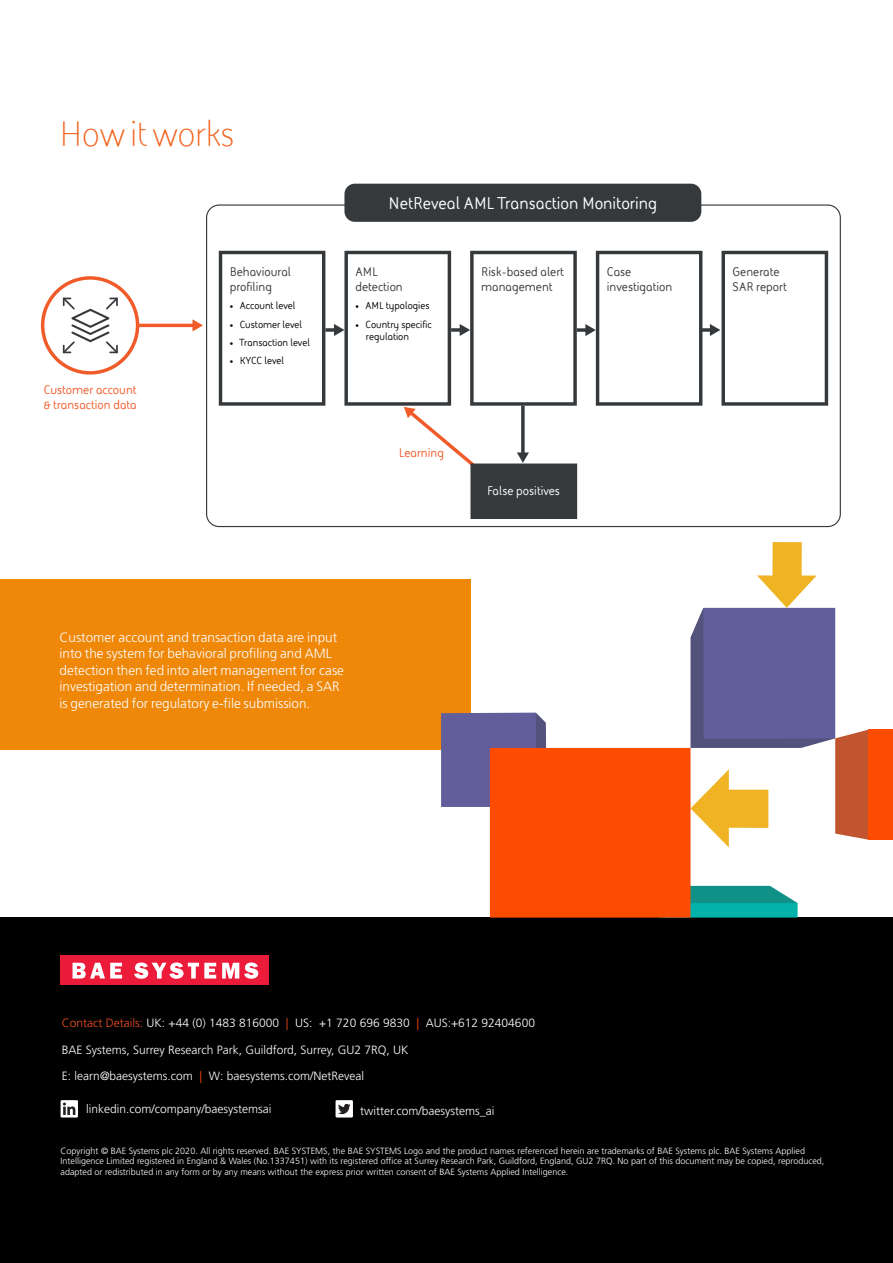
<style>
.page{position:relative;width:893px;height:1263px;background:#fff}
.page>*{position:absolute;margin:0;border:0;box-sizing:border-box;transform-origin:0 0}
.t1{font:36px "BAE Systems";color:#f36421}
.t2{font:700 17.4px "BAE Systems";color:#fff}
.body_9_11_frut_light{font:300 13.5px/16.5px "Frutiger LT Std";color:#fff}
.t3{font:700 12.75px/15.3px "BAE Systems";color:#36393c}
.t4{font:700 12.75px/15.3px "BAE Systems";color:#f15a29}
.t5{font:700 12.75px "BAE Systems";color:#fff}
.t6{font:300 12px/26.2px "Frutiger LT Std";color:#fff}
.t7{font:700 10.35px/12.5px "BAE Systems";color:#000001}
.t8{font:300 9px/10.8px "Frutiger LT Std";color:#fff}
.s1{color:#f04d22}
.s2{color:#fc4c02}
</style>
<div class="page">
<div style="left:0;top:917px;width:893px;height:346px;background:#000001"></div>
<div style="left:61px;top:1100px;width:17px;height:17px;background:#fff"></div>
<svg style="left:63px;top:1102px;width:12px;height:13px"></svg>
<div style="left:336px;top:1100px;width:17px;height:17px;background:#fff"></div>
<svg style="left:338px;top:1104px;width:13px;height:10px"></svg>
<div style="left:61px;top:955px;width:208px;height:29px;background:#ec1b3a"></div>
<svg style="left:222px;top:962px;width:36px;height:17px"></svg>
<svg style="left:134px;top:962px;width:82px;height:17px"></svg>
<svg style="left:73px;top:963px;width:49px;height:15px"></svg>
<div style="left:0;top:579px;width:471px;height:170px;background:#ef8709"></div>
<svg style="left:206px;top:204px;width:635px;height:323px"></svg>
<svg style="left:41px;top:276px;width:98px;height:99px"></svg>
<svg style="left:219px;top:251px;width:106px;height:155px"></svg>
<div style="left:344px;top:184px;width:357px;height:38px;background:#36393c;border-radius:10px"></div>
<svg style="left:325px;top:328px;width:9px;height:4px"></svg>
<svg style="left:577px;top:328px;width:8px;height:4px"></svg>
<svg style="left:585px;top:251px;width:117px;height:155px"></svg>
<svg style="left:701px;top:328px;width:9px;height:4px"></svg>
<svg style="left:710px;top:251px;width:118px;height:155px"></svg>
<hr style="left:136px;top:324px;width:58px;height:3px;background:#f15a29">
<svg style="left:192px;top:319px;width:11px;height:12px"></svg>
<svg style="left:334px;top:251px;width:243px;height:268px"></svg>
<div style="left:868px;top:730px;width:25px;height:110px;background:#fc4c02"></div>
<svg style="left:441px;top:542px;width:430px;height:375px"></svg>
<p class="t1" style="left:60px;top:110px;width:176px">How it works</p>
<p class="t4" style="left:43px;top:382px;width:95px">Customer account &amp; transaction data</p>
<p class="t3" style="left:230px;top:263px;width:63px">Behavioural profiling</p>
<p class="t7" style="left:230px;top:299px;width:67px">• Account level</p>
<p class="t7" style="left:230px;top:318px;width:74px">• Customer level</p>
<p class="t7" style="left:230px;top:336px;width:82px">• Transaction level</p>
<p class="t7" style="left:230px;top:354px;width:56px">• KYCC level</p>
<p class="t2" style="left:389px;top:191px;width:270px">NetReveal AML Transaction Monitoring</p>
<p class="t3" style="left:355px;top:263px;width:49px">AML detection</p>
<p class="t7" style="left:355px;top:299px;width:76px">• AML typologies</p>
<p class="t7" style="left:366px;top:318px;width:67px;text-indent:-10px">• Country specific regulation</p>
<p class="t3" style="left:481px;top:263px;width:84px">Risk-based alert management</p>
<p class="t3" style="left:607px;top:263px;width:67px">Case investigation</p>
<p class="t3" style="left:733px;top:263px;width:56px">Generate<br>SAR report</p>
<p class="t4" style="left:399px;top:444px;width:47px">Learning</p>
<p class="t5" style="left:487px;top:482px;width:74px">False positives</p>
<p class="body_9_11_frut_light" style="left:60px;top:629px;width:286px">Customer account and transaction data are input into the system for behavioral profiling and AML detection then fed into alert management for case investigation and determination. If needed, a SAR is generated for regulatory e-file submission.</p>
<h3 class="t6" style="left:62px;top:1010px;width:475px"><span class="s1">Contact Details:</span> UK: +44 (0) 1483 816000 <span class="s1">|</span> US: +1 720 696 9830 <span class="s2">|</span> AUS:+612 92404600<br>BAE Systems, Surrey Research Park, Guildford, Surrey, GU2 7RQ, UK<br>E: learn@baesystems.com <span class="s2">|</span> W: baesystems.com/NetReveal</h3>
<h3 class="t6" style="left:86px;top:1096px;width:187px">linkedin.com/company/baesystemsai</h3>
<h3 class="t6" style="left:360px;top:1097px;width:136px">twitter.com/baesystems_ai</h3>
<p class="t8" style="left:61px;top:1145px;width:765px">Copyright © BAE Systems plc 2020. All rights reserved. BAE SYSTEMS, the BAE SYSTEMS Logo and the product names referenced herein are trademarks of BAE Systems plc. BAE Systems Applied<br>Intelligence Limited registered in England &amp; Wales (No.1337451) with its registered office at Surrey Research Park, Guildford, England, GU2 7RQ. No part of this document may be copied, reproduced, adapted or redistributed in any form or by any means without the express prior written consent of BAE Systems Applied Intelligence.</p>
</div>
